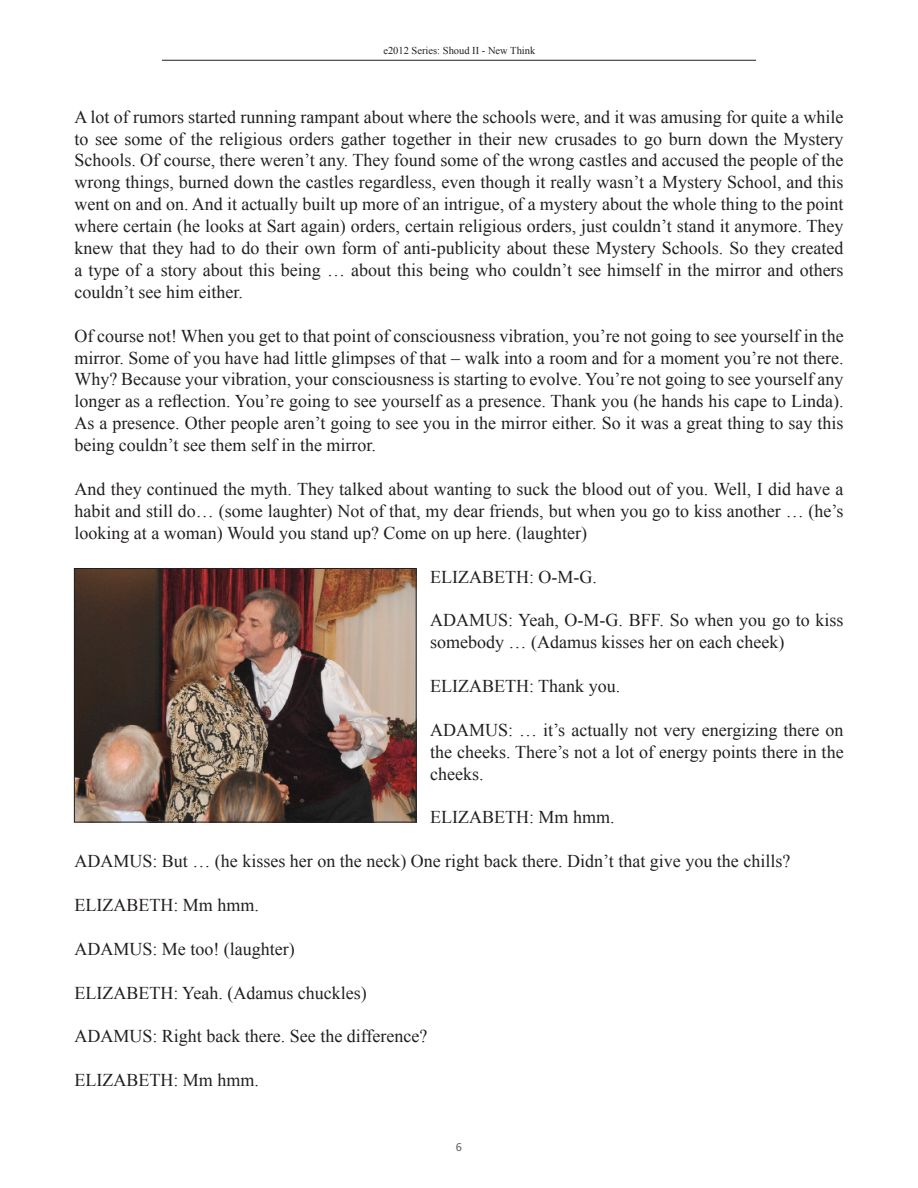
<style>
.page{position:relative;width:918px;height:1188px;background:#fff}
.page>*{position:absolute;margin:0;border:0;box-sizing:border-box;transform-origin:0 0}
.t1{font:18px/21.9px "Times New Roman";color:#231f20;text-align:justify}
.t2{font:11.25px "Frutiger";color:#6c6d70}
.t3{font:10.5px "Times New Roman";color:#231f20}
</style>
<div class="page">
<hr style="left:162px;top:60px;width:594px;height:1px;background:#231f20">
<img style="left:76px;top:570px;width:339px;height:250px">
<div style="left:74px;top:568px;width:343px;height:254px;border:1px solid #231f20"></div>
<p class="t3" style="left:383px;top:43px;width:154px">e2012 Series: Shoud II - New Think</p>
<p class="t1" style="left:74px;top:105px;width:771px">A lot of rumors started running rampant about where the schools were, and it was amusing for quite a while to see some of the religious orders gather together in their new crusades to go burn down the Mystery Schools. Of course, there weren’t any. They found some of the wrong castles and accused the people of the wrong things, burned down the castles regardless, even though it really wasn’t a Mystery School, and this went on and on. And it actually built up more of an intrigue, of a mystery about the whole thing to the point where certain (he looks at Sart again) orders, certain religious orders, just couldn’t stand it anymore. They knew that they had to do their own form of anti-publicity about these Mystery Schools. So they created a type of a story about this being … about this being who couldn’t see himself in the mirror and others couldn’t see him either.</p>
<p class="t1" style="left:74px;top:324px;width:771px">Of course not! When you get to that point of consciousness vibration, you’re not going to see yourself in the mirror. Some of you have had little glimpses of that – walk into a room and for a moment you’re not there.<br>Why? Because your vibration, your consciousness is starting to evolve. You’re not going to see yourself any longer as a reflection. You’re going to see yourself as a presence. Thank you (he hands his cape to Linda).<br>As a presence. Other people aren’t going to see you in the mirror either. So it was a great thing to say this being couldn’t see them self in the mirror.</p>
<p class="t1" style="left:74px;top:478px;width:771px">And they continued the myth. They talked about wanting to suck the blood out of you. Well, I did have a habit and still do… (some laughter) Not of that, my dear friends, but when you go to kiss another … (he’s looking at a woman) Would you stand up? Come on up here. (laughter)</p>
<p class="t1" style="left:430px;top:565px;width:168px">ELIZABETH: O-M-G.</p>
<p class="t1" style="left:430px;top:609px;width:415px">ADAMUS: Yeah, O-M-G. BFF. So when you go to kiss somebody … (Adamus kisses her on each cheek)</p>
<p class="t1" style="left:430px;top:675px;width:192px">ELIZABETH: Thank you.</p>
<p class="t1" style="left:430px;top:719px;width:415px">ADAMUS: … it’s actually not very energizing there on the cheeks. There’s not a lot of energy points there in the cheeks.</p>
<p class="t1" style="left:430px;top:806px;width:186px">ELIZABETH: Mm hmm.</p>
<p class="t1" style="left:74px;top:850px;width:718px">ADAMUS: But … (he kisses her on the neck) One right back there. Didn’t that give you the chills?</p>
<p class="t1" style="left:74px;top:894px;width:186px">ELIZABETH: Mm hmm.</p>
<p class="t1" style="left:74px;top:938px;width:222px">ADAMUS: Me too! (laughter)</p>
<p class="t1" style="left:74px;top:981px;width:294px">ELIZABETH: Yeah. (Adamus chuckles)</p>
<p class="t1" style="left:74px;top:1025px;width:355px">ADAMUS: Right back there. See the difference?</p>
<p class="t1" style="left:74px;top:1069px;width:186px">ELIZABETH: Mm hmm.</p>
<p class="t2" style="left:456px;top:1141px;width:8px">6</p>
</div>
